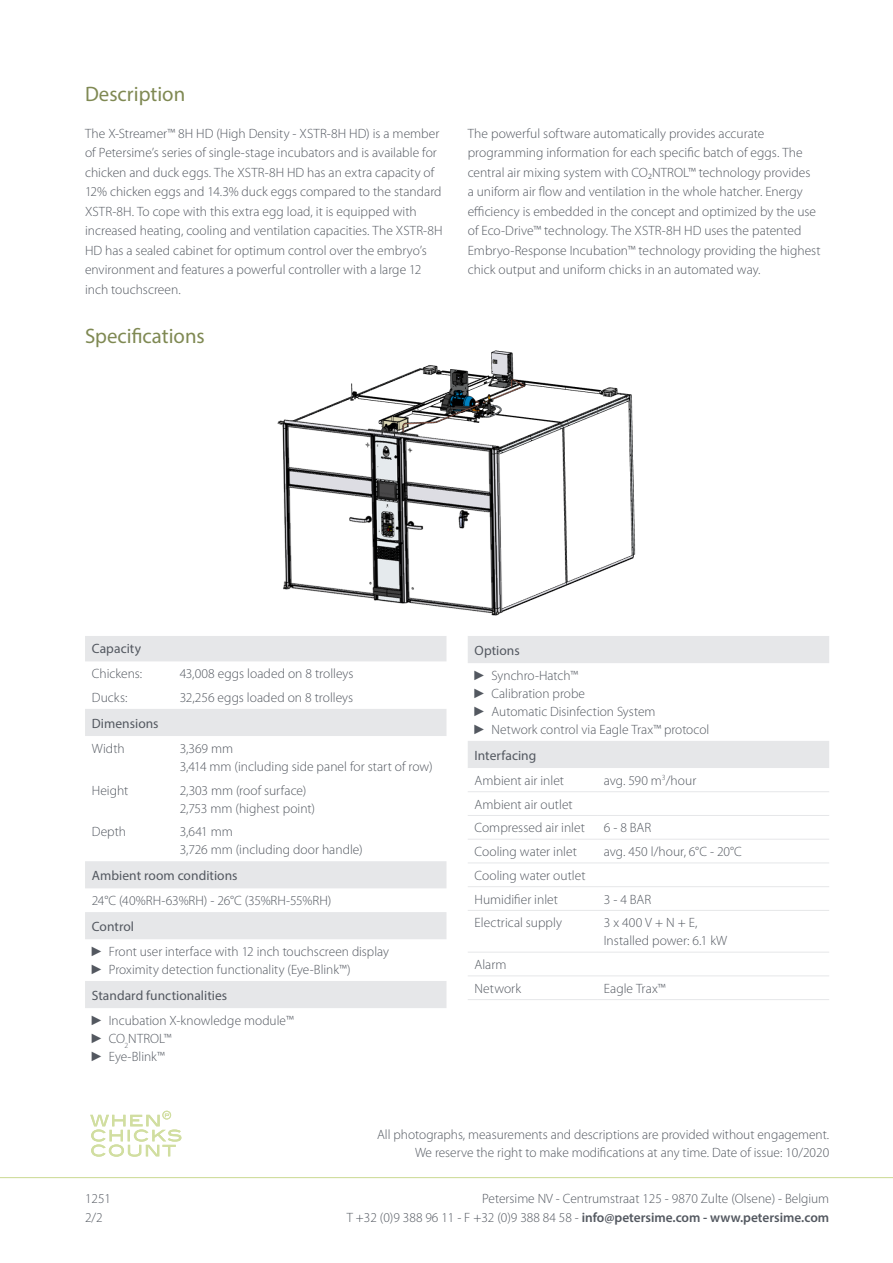
<style>
.page{position:relative;width:893px;height:1263px;background:#fff}
.page>*{position:absolute;margin:0;border:0;box-sizing:border-box;transform-origin:0 0}
.Subtitle{font:21px "Myriad Pro";color:#7f8953}
.Text{font:300 13.5px/19.5px "Myriad Pro";color:#535860}
.Text_table{font:300 13.5px "Myriad Pro";color:#535860}
.Text_table-2{font:13.5px "Myriad Pro";letter-spacing:.005em;color:#535860}
.t1{font:600 13.5px "Myriad Pro";color:#535860}
.s1{font-family:"Arial Narrow";font-weight:400}
.s2{font-weight:300}
</style>
<div class="page">
<svg style="left:90px;top:1113px;width:91px;height:44px"></svg>
<div style="left:163px;top:1111px;width:8px;height:8px;border:1px solid #d1dea0;border-radius:50%"></div>
<hr style="left:0;top:1177px;width:893px;height:1px;background:#d1dea0">
<img style="left:277px;top:350px;width:359px;height:266px">
<svg style="left:85px;top:636px;width:361px;height:372px"></svg>
<svg style="left:468px;top:636px;width:361px;height:132px"></svg>
<hr style="left:468px;top:791px;width:129px;height:1px;background:#e6e7e9">
<hr style="left:597px;top:791px;width:232px;height:1px;background:#e6e7e9">
<hr style="left:468px;top:815px;width:129px;height:1px;background:#e6e7e9">
<hr style="left:597px;top:815px;width:232px;height:1px;background:#e6e7e9">
<hr style="left:468px;top:839px;width:129px;height:1px;background:#e6e7e9">
<hr style="left:597px;top:839px;width:232px;height:1px;background:#e6e7e9">
<hr style="left:468px;top:862px;width:129px;height:1px;background:#e6e7e9">
<hr style="left:597px;top:862px;width:232px;height:1px;background:#e6e7e9">
<hr style="left:468px;top:886px;width:129px;height:1px;background:#e6e7e9">
<hr style="left:597px;top:886px;width:232px;height:1px;background:#e6e7e9">
<hr style="left:468px;top:910px;width:129px;height:1px;background:#e6e7e9">
<hr style="left:597px;top:910px;width:232px;height:1px;background:#e6e7e9">
<hr style="left:468px;top:952px;width:129px;height:1px;background:#e6e7e9">
<hr style="left:597px;top:952px;width:232px;height:1px;background:#e6e7e9">
<hr style="left:468px;top:975px;width:129px;height:1px;background:#e6e7e9">
<hr style="left:597px;top:975px;width:232px;height:1px;background:#e6e7e9">
<hr style="left:468px;top:999px;width:129px;height:1px;background:#e6e7e9">
<hr style="left:597px;top:999px;width:232px;height:1px;background:#e6e7e9">
<p class="Subtitle" style="left:85px;top:81px;width:102px">Description</p>
<p class="Text" style="left:85px;top:124px;width:359px">The X-Streamer™ 8H HD (High Density - XSTR-8H HD) is a member of Petersime’s series of single-stage incubators and is available for chicken and duck eggs. The XSTR-8H HD has an extra capacity of 12% chicken eggs and 14.3% duck eggs compared to the standard XSTR-8H. To cope with this extra egg load, it is equipped with increased heating, cooling and ventilation capacities. The XSTR-8H HD has a sealed cabinet for optimum control over the embryo’s environment and features a powerful controller with a large 12 inch touchscreen.</p>
<p class="Text" style="left:468px;top:124px;width:354px">The powerful software automatically provides accurate programming information for each specific batch of eggs. The central air mixing system with CO₂NTROL™ technology provides<br>a uniform air flow and ventilation in the whole hatcher. Energy efficiency is embedded in the concept and optimized by the use of Eco-Drive™ technology. The XSTR-8H HD uses the patented Embryo-Response Incubation™ technology providing the highest chick output and uniform chicks in an automated way.</p>
<p class="Subtitle" style="left:85px;top:323px;width:121px">Specifications</p>
<p class="Text_table-2" style="left:92px;top:640px;width:51px">Capacity</p>
<p class="Text_table" style="left:92px;top:666px;width:52px">Chickens:</p>
<p class="Text_table" style="left:180px;top:666px;width:175px">43,008 eggs loaded on 8 trolleys</p>
<p class="Text_table" style="left:92px;top:690px;width:37px">Ducks:</p>
<p class="Text_table" style="left:180px;top:690px;width:175px">32,256 eggs loaded on 8 trolleys</p>
<p class="Text_table-2" style="left:92px;top:715px;width:68px">Dimensions</p>
<p class="Text_table" style="left:92px;top:741px;width:34px">Width</p>
<p class="Text_table" style="left:180px;top:741px;width:55px">3,369 mm</p>
<p class="Text_table" style="left:180px;top:759px;width:254px">3,414 mm (including side panel for start of row)</p>
<p class="Text_table" style="left:92px;top:783px;width:38px">Height</p>
<p class="Text_table" style="left:180px;top:783px;width:128px">2,303 mm (roof surface)</p>
<p class="Text_table" style="left:180px;top:801px;width:137px">2,753 mm (highest point)</p>
<p class="Text_table" style="left:92px;top:824px;width:36px">Depth</p>
<p class="Text_table" style="left:180px;top:824px;width:55px">3,641 mm</p>
<p class="Text_table" style="left:180px;top:842px;width:184px">3,726 mm (including door handle)</p>
<p class="Text_table-2" style="left:92px;top:867px;width:147px">Ambient room conditions</p>
<p class="Text_table" style="left:92px;top:893px;width:241px">24°C (40%RH-63%RH) - 26°C (35%RH-55%RH)</p>
<p class="Text_table-2" style="left:92px;top:918px;width:44px">Control</p>
<p class="Text" style="left:92px;top:942px;width:299px"><span class="s1">►</span> Front user interface with 12 inch touchscreen display</p>
<p class="Text" style="left:92px;top:960px;width:260px"><span class="s1">►</span> Proximity detection functionality (Eye-Blink™)</p>
<p class="Text_table-2" style="left:92px;top:987px;width:137px">Standard functionalities</p>
<p class="Text" style="left:92px;top:1011px;width:203px"><span class="s1">►</span> Incubation X-knowledge module™</p>
<p class="Text" style="left:92px;top:1029px;width:81px"><span class="s1">►</span> CO<sub>2</sub>NTROL™</p>
<p class="Text" style="left:92px;top:1047px;width:74px"><span class="s1">►</span> Eye-Blink™</p>
<p class="Text_table-2" style="left:475px;top:642px;width:47px">Options</p>
<p class="Text" style="left:475px;top:666px;width:105px"><span class="s1">►</span> Synchro-Hatch™</p>
<p class="Text" style="left:475px;top:684px;width:112px"><span class="s1">►</span> Calibration probe</p>
<p class="Text" style="left:475px;top:702px;width:182px"><span class="s1">►</span> Automatic Disinfection System</p>
<p class="Text" style="left:475px;top:720px;width:236px"><span class="s1">►</span> Network control via Eagle Trax™ protocol</p>
<p class="Text_table-2" style="left:475px;top:747px;width:63px">Interfacing</p>
<p class="Text_table" style="left:475px;top:773px;width:91px">Ambient air inlet</p>
<p class="Text_table" style="left:604px;top:773px;width:94px">avg. 590 m<sup>3</sup>/hour</p>
<p class="Text_table" style="left:475px;top:797px;width:100px">Ambient air outlet</p>
<p class="Text_table" style="left:475px;top:820px;width:112px">Compressed air inlet</p>
<p class="Text_table" style="left:604px;top:820px;width:49px">6 - 8 BAR</p>
<p class="Text_table" style="left:475px;top:844px;width:104px">Cooling water inlet</p>
<p class="Text_table" style="left:604px;top:844px;width:140px">avg. 450 l/hour, 6°C - 20°C</p>
<p class="Text_table" style="left:475px;top:868px;width:112px">Cooling water outlet</p>
<p class="Text_table" style="left:475px;top:892px;width:85px">Humidifier inlet</p>
<p class="Text_table" style="left:604px;top:892px;width:49px">3 - 4 BAR</p>
<p class="Text_table" style="left:475px;top:915px;width:89px">Electrical supply</p>
<p class="Text_table" style="left:604px;top:915px;width:95px">3 x 400 V + N + E,</p>
<p class="Text_table" style="left:604px;top:933px;width:125px">Installed power: 6.1 kW</p>
<p class="Text_table" style="left:475px;top:957px;width:33px">Alarm</p>
<p class="Text_table" style="left:475px;top:981px;width:48px">Network</p>
<p class="Text_table" style="left:604px;top:981px;width:63px">Eagle Trax™</p>
<p class="Text" style="left:85px;top:1189px;width:28px">1251</p>
<p class="Text" style="left:85px;top:1208px;width:19px">2/2</p>
<p class="Text" style="left:377px;top:1125px;width:454px">All photographs, measurements and descriptions are provided without engagement.</p>
<p class="Text" style="left:415px;top:1143px;width:416px">We reserve the right to make modifications at any time. Date of issue: 10/2020</p>
<p class="Text" style="left:482px;top:1189px;width:348px">Petersime NV - Centrumstraat 125 - 9870 Zulte (Olsene) - Belgium</p>
<p class="t1" style="left:347px;top:1209px;width:484px"><span class="s2">T +32 (0)9 388 96 11 - F +32 (0)9 388 84 58 -</span> info@petersime.com - www.petersime.com</p>
</div>
